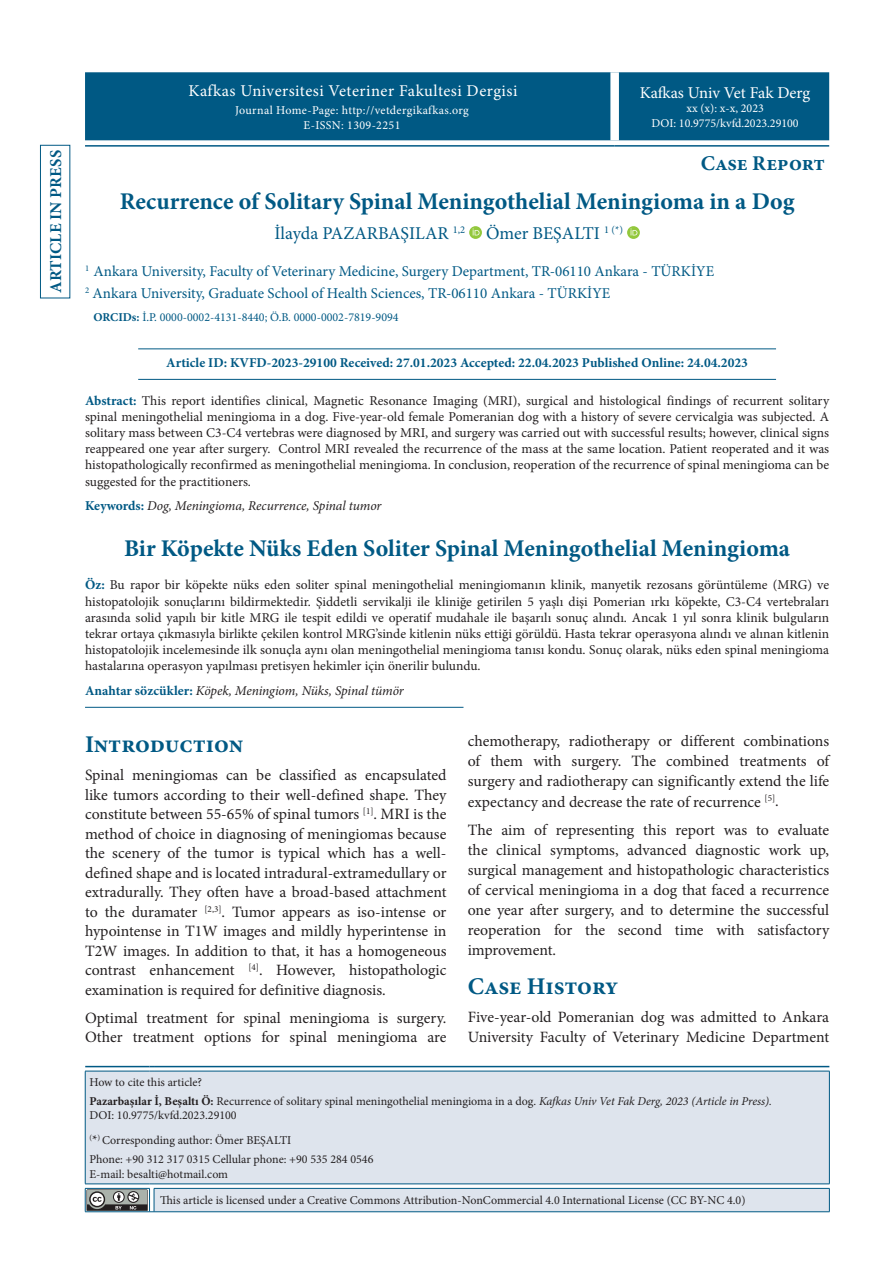
<style>
.page{position:relative;width:893px;height:1263px;background:#fff}
.page>*{position:absolute;margin:0;border:0;box-sizing:border-box;transform-origin:0 0}
.t1{font:700 24px "Minion Pro";color:#005984}
.t2{font:700 21px "Minion Pro";color:#005984}
.t3{font:18px "Minion Pro";color:#005984}
.t4{font:16.5px "Minion Pro";letter-spacing:.025em;color:#fff}
.t5{font:16.5px "Minion Pro";letter-spacing:-.005em;color:#fff}
.t6{font:700 16.5px "Minion Pro";letter-spacing:.01em;color:#005984}
.t7{font:15.75px/19.5px "Minion Pro";color:#231f20;text-align:justify}
.t8{font:15px/22.2px "Minion Pro";color:#005984}
.t9{font:13.5px/16.2px "Minion Pro";color:#231f20;text-align:justify}
.t10{font:italic 13.5px "Minion Pro";letter-spacing:-.01em;color:#231f20}
.t11{font:700 13.5px "Minion Pro";color:#005984}
.t12{font:12px/18.6px "Minion Pro";color:#231f20}
.t13{font:12px/14.2px "Minion Pro";letter-spacing:.02em;color:#fff;text-align:center}
.t14{font:12px "Minion Pro";color:#005984}
.t15{font:12px/14.4px "Minion Pro";color:#fff;text-align:center}
.s1{font-weight:700}
.s2{font-weight:700;color:#005984}
.s3{font-weight:700;font-style:normal;color:#005984}
.s4{font-style:italic}
.s5{font-size:13.5px}
</style>
<div class="page">
<div style="left:40px;top:145px;width:30px;height:153px;border:1px solid #005984"></div>
<div style="left:85px;top:72px;width:744px;height:68px;background:#005984"></div>
<div style="left:610px;top:72px;width:9px;height:68px;background:#fff"></div>
<hr style="left:85px;top:145px;width:530px;height:2px;background:#005984">
<hr style="left:615px;top:145px;width:214px;height:2px;background:#005984">
<hr style="left:138px;top:379px;width:638px;height:1px;background:#005984">
<hr style="left:138px;top:349px;width:638px;height:1px;background:#005984">
<hr style="left:85px;top:707px;width:378px;height:1px;background:#005984">
<svg style="left:469px;top:226px;width:13px;height:13px"></svg>
<svg style="left:473px;top:228px;width:6px;height:7px"></svg>
<svg style="left:627px;top:226px;width:13px;height:13px"></svg>
<svg style="left:630px;top:228px;width:7px;height:7px"></svg>
<div style="left:86px;top:1072px;width:743px;height:139px;background:#dee4ed"></div>
<hr style="left:154px;top:1188px;width:676px;height:1px;background:#005984">
<svg style="left:829px;top:1188px;width:1px;height:23px"></svg>
<hr style="left:154px;top:1211px;width:676px;height:1px;background:#005984">
<hr style="left:85px;top:1066px;width:65px;height:1px;background:#005984">
<hr style="left:154px;top:1066px;width:675px;height:1px;background:#005984">
<hr style="left:85px;top:1071px;width:65px;height:1px;background:#005984">
<hr style="left:85px;top:1071px;width:1px;height:113px;background:#005984">
<svg style="left:150px;top:1066px;width:4px;height:6px"></svg>
<hr style="left:154px;top:1071px;width:676px;height:1px;background:#005984">
<hr style="left:829px;top:1071px;width:1px;height:113px;background:#005984">
<hr style="left:154px;top:1183px;width:676px;height:1px;background:#005984">
<svg style="left:85px;top:1183px;width:70px;height:29px"></svg>
<p class="t6" style="left:44px;top:293px;width:145px;rotate:-90deg">ARTICLE IN PRESS</p>
<p class="t4" style="left:189px;top:80px;width:330px">Kafkas Universitesi Veteriner Fakultesi Dergisi</p>
<p class="t13" style="left:235px;top:104px;width:235px">Journal Home-Page: http://vetdergikafkas.org<br>E-ISSN: 1309-2251</p>
<p class="t5" style="left:640px;top:82px;width:172px">Kafkas Univ Vet Fak Derg</p>
<p class="t15" style="left:651px;top:101px;width:149px">xx (x): x-x, 2023<br>DOI: 10.9775/kvfd.2023.29100</p>
<h2 class="t2" style="left:701px;top:148px;width:126px">Case Report</h2>
<h1 class="t1" style="left:120px;top:184px;width:676px">Recurrence of Solitary Spinal Meningothelial Meningioma in a Dog</h1>
<h3 class="t3" style="left:274px;top:221px;width:350px">İlayda PAZARBAŞILAR <sup>1,2</sup> Ömer BEŞALTI <sup>1</sup> <sup>(*)</sup></h3>
<p class="t8" style="left:85px;top:260px;width:631px"><sup>1</sup> Ankara University, Faculty of Veterinary Medicine, Surgery Department, TR-06110 Ankara - TÜRKİYE<br><sup>2</sup> Ankara University, Graduate School of Health Sciences, TR-06110 Ankara - TÜRKİYE</p>
<p class="t14" style="left:94px;top:309px;width:307px"><span class="s1">ORCIDs:</span> İ.P. 0000-0002-4131-8440; Ö.B. 0000-0002-7819-9094</p>
<p class="t11" style="left:166px;top:353px;width:583px">Article ID: KVFD-2023-29100 Received: 27.01.2023 Accepted: 22.04.2023 Published Online: 24.04.2023</p>
<p class="t9" style="left:85px;top:392px;width:746px"><span class="s2">Abstract:</span> This report identifies clinical, Magnetic Resonance Imaging (MRI), surgical and histological findings of recurrent solitary spinal meningothelial meningioma in a dog. Five-year-old female Pomeranian dog with a history of severe cervicalgia was subjected. A solitary mass between C3-C4 vertebras were diagnosed by MRI, and surgery was carried out with successful results; however, clinical signs reappeared one year after surgery. Control MRI revealed the recurrence of the mass at the same location. Patient reoperated and it was histopathologically reconfirmed as meningothelial meningioma. In conclusion, reoperation of the recurrence of spinal meningioma can be suggested for the practitioners.</p>
<p class="t10" style="left:85px;top:497px;width:298px"><span class="s3">Keywords:</span> Dog, Meningioma, Recurrence, Spinal tumor</p>
<h1 class="t1" style="left:124px;top:532px;width:668px">Bir Köpekte Nüks Eden Soliter Spinal Meningothelial Meningioma</h1>
<p class="t9" style="left:85px;top:577px;width:746px"><span class="s2">Öz:</span> Bu rapor bir köpekte nüks eden soliter spinal meningothelial meningiomanın klinik, manyetik rezosans görüntüleme (MRG) ve histopatolojik sonuçlarını bildirmektedir. Şiddetli servikalji ile kliniğe getirilen 5 yaşlı dişi Pomerian ırkı köpekte, C3-C4 vertebraları arasında solid yapılı bir kitle MRG ile tespit edildi ve operatif mudahale ile başarılı sonuç alındı. Ancak 1 yıl sonra klinik bulguların tekrar ortaya çıkmasıyla birlikte çekilen kontrol MRG’sinde kitlenin nüks ettiği görüldü. Hasta tekrar operasyona alındı ve alınan kitlenin histopatolojik incelemesinde ilk sonuçla aynı olan meningothelial meningioma tanısı kondu. Sonuç olarak, nüks eden spinal meningioma hastalarına operasyon yapılması pretisyen hekimler için önerilir bulundu.</p>
<p class="t10" style="left:85px;top:682px;width:320px"><span class="s3">Anahtar sözcükler:</span> Köpek, Meningiom, Nüks, Spinal tümör</p>
<h1 class="t1" style="left:85px;top:728px;width:160px">Introduction</h1>
<p class="t7" style="left:85px;top:766px;width:363px">Spinal meningiomas can be classified as encapsulated like tumors according to their well-defined shape. They constitute between 55-65% of spinal tumors <sup>[1]</sup>. MRI is the method of choice in diagnosing of meningiomas because the scenery of the tumor is typical which has a well&shy;defined shape and is located intradural-extramedullary or extradurally. They often have a broad-based attachment to the duramater <sup>[2,3]</sup>. Tumor appears as iso-intense or hypointense in T1W images and mildly hyperintense in T2W images. In addition to that, it has a homogeneous contrast enhancement <sup>[4]</sup>. However, histopathologic examination is required for definitive diagnosis.</p>
<p class="t7" style="left:85px;top:1008px;width:363px">Optimal treatment for spinal meningioma is surgery.<br>Other treatment options for spinal meningioma are</p>
<p class="t7" style="left:468px;top:731px;width:363px;line-height:20.1px">chemotherapy, radiotherapy or different combinations of them with surgery. The combined treatments of surgery and radiotherapy can significantly extend the life expectancy and decrease the rate of recurrence <sup>[5]</sup>.</p>
<p class="t7" style="left:468px;top:820px;width:363px;line-height:20.1px">The aim of representing this report was to evaluate the clinical symptoms, advanced diagnostic work up, surgical management and histopathologic characteristics of cervical meningioma in a dog that faced a recurrence one year after surgery, and to determine the successful reoperation for the second time with satisfactory improvement.</p>
<h1 class="t1" style="left:468px;top:969px;width:152px">Case History</h1>
<p class="t7" style="left:468px;top:1007px;width:363px;line-height:20.1px">Five-year-old Pomeranian dog was admitted to Ankara<br>University Faculty of Veterinary Medicine Department</p>
<p class="t12" style="left:89px;top:1073px;width:684px">How to cite this article?<br><span class="s1">Pazarbaşılar İ, Beşaltı Ö:</span> Recurrence of solitary spinal meningothelial meningioma in a dog. <span class="s4">Kafkas Univ Vet Fak Derg, 2023 (Article in Press).</span></p>
<p class="t12" style="left:89px;top:1103px;width:203px;line-height:25.2px">DOI: 10.9775/kvfd.2023.29100<br><sup>(</sup><span class="s5">*</span><sup>)</sup> Corresponding author: Ömer BEŞALTI</p>
<p class="t12" style="left:89px;top:1152px;width:285px;line-height:14.4px">Phone: +90 312 317 0315 Cellular phone: +90 535 284 0546<br>E-mail: besalti@hotmail.com</p>
<p class="t12" style="left:160px;top:1191px;width:587px">This article is licensed under a Creative Commons Attribution-NonCommercial 4.0 International License (CC BY-NC 4.0)</p>
</div>
